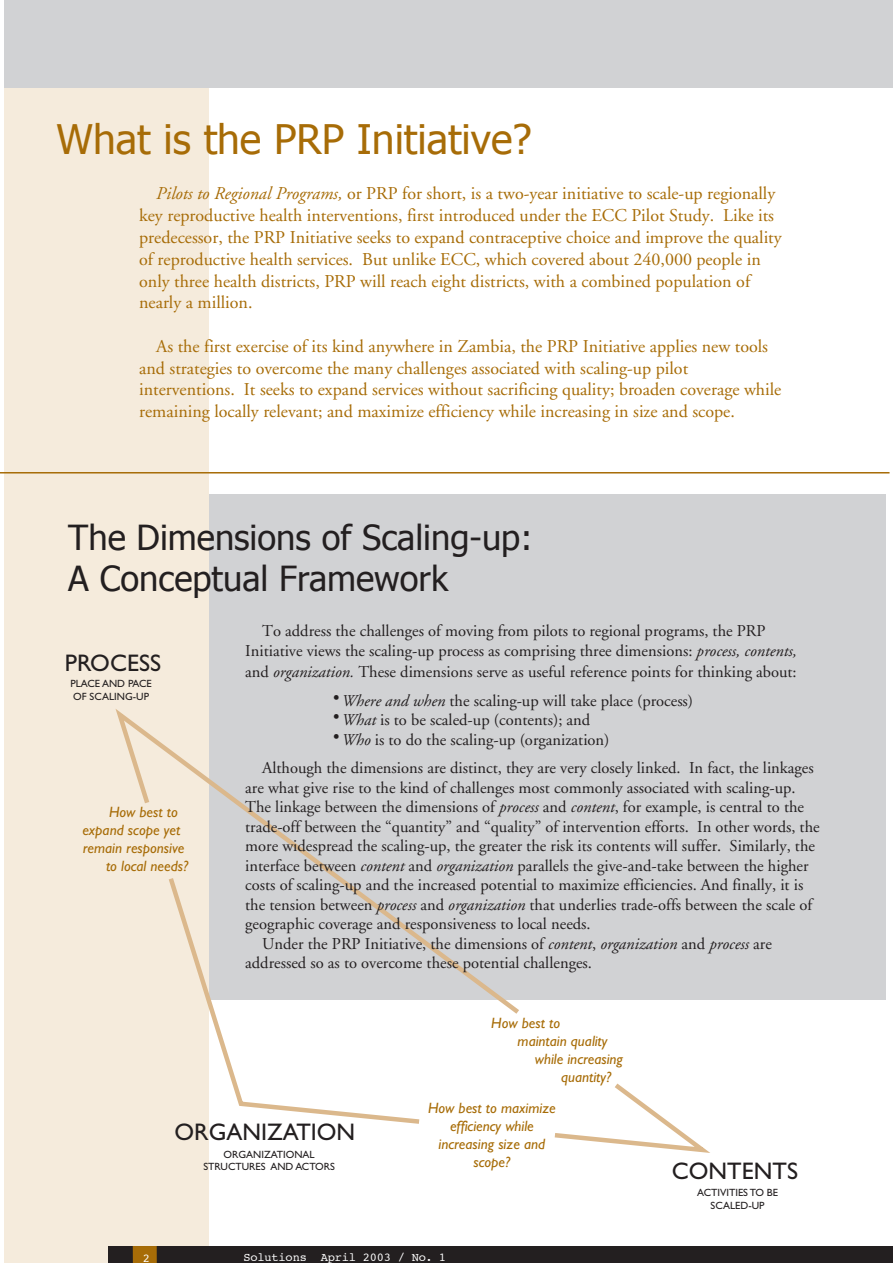
<style>
.page{position:relative;width:893px;height:1263px;background:#fff}
.page>*{position:absolute;margin:0;border:0;box-sizing:border-box;transform-origin:0 0}
.t1{font:42px "Adobe Garamond";color:#231f20}
.t2{font:40.65px "Tahoma";color:#a76c07}
.t3{font:34.5px/41.2px "Tahoma";color:#231f20}
.t4{font:24px "Gill Sans";color:#231f20}
.t5{font:18px/21.8px "Adobe Garamond";color:#a76c07}
.t6{font:16.5px/19.5px "Adobe Garamond";color:#231f20}
.t7{font:italic 15px/18px "Gill Sans";color:#a76c07;text-align:center}
.t8{font:12px "Courier";letter-spacing:-.015em;color:#fff}
.t9{font:10.5px/12.8px "Gill Sans";color:#231f20;text-align:center}
.s1{font-style:italic}
</style>
<div class="page">
<div style="left:201px;top:494px;width:685px;height:506px;background:#d1d2d4"></div>
<div style="left:4px;top:81px;width:205px;height:1182px;background:#f5ebdc"></div>
<div style="left:4px;top:0;width:889px;height:88px;background:#d1d2d4"></div>
<div style="left:108px;top:1246px;width:785px;height:17px;background:#231f20"></div>
<hr style="left:0;top:472px;width:889px;height:1px;background:#a76c07">
<div style="left:133px;top:1246px;width:24px;height:17px;background:#a76c07"></div>
<svg style="left:115px;top:709px;width:595px;height:444px"></svg>
<p class="t2" style="left:57px;top:113px;width:477px">What is the PRP Initiative?</p>
<p class="t5" style="left:139px;top:183px;width:644px;text-indent:17px"><span class="s1">Pilots to Regional Programs,</span> or PRP for short, is a two-year initiative to scale-up regionally key reproductive health interventions, first introduced under the ECC Pilot Study. Like its predecessor, the PRP Initiative seeks to expand contraceptive choice and improve the quality of reproductive health services. But unlike ECC, which covered about 240,000 people in only three health districts, PRP will reach eight districts, with a combined population of nearly a million.</p>
<p class="t5" style="left:139px;top:336px;width:644px;text-indent:17px">As the first exercise of its kind anywhere in Zambia, the PRP Initiative applies new tools and strategies to overcome the many challenges associated with scaling-up pilot interventions. It seeks to expand services without sacrificing quality; broaden coverage while remaining locally relevant; and maximize efficiency while increasing in size and scope.</p>
<p class="t3" style="left:68px;top:516px;width:466px">The Dimensions of Scaling-up:<br>A Conceptual Framework</p>
<p class="t4" style="left:65px;top:649px;width:98px">PROCESS</p>
<p class="t9" style="left:70px;top:677px;width:83px;text-align:left">PLACE AND PACE<br>OF SCALING-UP</p>
<p class="t7" style="left:109px;top:803px;width:70px">How best to</p>
<p class="t7" style="left:82px;top:821px;width:99px">expand scope yet</p>
<p class="t7" style="left:83px;top:839px;width:103px">remain responsive</p>
<p class="t7" style="left:106px;top:857px;width:84px">to local needs?</p>
<p class="t6" style="left:245px;top:621px;width:553px;text-indent:17px">To address the challenges of moving from pilots to regional programs, the PRP<br>Initiative views the scaling-up process as comprising three dimensions: <span class="s1">process, contents,</span></p>
<p class="t6" style="left:245px;top:663px;width:553px">and <span class="s1">organization.</span> These dimensions serve as useful reference points for thinking about:</p>
<p class="t1" style="left:331px;top:670px;width:12px">·</p>
<p class="t6" style="left:342px;top:691px;width:353px"><span class="s1">Where and when</span> the scaling-up will take place (process)</p>
<p class="t1" style="left:331px;top:690px;width:12px">·</p>
<p class="t6" style="left:342px;top:711px;width:250px"><span class="s1">What</span> is to be scaled-up (contents); and</p>
<p class="t1" style="left:331px;top:709px;width:12px">·</p>
<p class="t6" style="left:262px;top:726px;width:553px;line-height:28.5px;text-indent:79px"><span class="s1">Who</span> is to do the scaling-up (organization)<br>Although the dimensions are distinct, they are very closely linked. In fact, the linkages</p>
<p class="t6" style="left:245px;top:778px;width:552px">are what give rise to the kind of challenges most commonly associated with scaling-up.</p>
<p class="t6" style="left:245px;top:798px;width:560px">The linkage between the dimensions of <span class="s1">process</span> and <span class="s1">content</span>, for example, is central to the</p>
<p class="t6" style="left:245px;top:817px;width:576px">trade-off between the “quantity” and “quality” of intervention efforts. In other words, the</p>
<p class="t6" style="left:245px;top:837px;width:571px">more widespread the scaling-up, the greater the risk its contents will suffer. Similarly, the</p>
<p class="t6" style="left:245px;top:856px;width:565px">interface between <span class="s1">content</span> and <span class="s1">organization</span> parallels the give-and-take between the higher</p>
<p class="t6" style="left:245px;top:876px;width:560px">costs of scaling-up and the increased potential to maximize efficiencies. And finally, it is</p>
<p class="t6" style="left:245px;top:895px;width:568px">the tension between <span class="s1">process</span> and <span class="s1">organization</span> that underlies trade-offs between the scale of</p>
<p class="t6" style="left:245px;top:915px;width:347px">geographic coverage and responsiveness to local needs.</p>
<p class="t6" style="left:262px;top:934px;width:511px">Under the PRP Initiative, the dimensions of <span class="s1">content</span>, <span class="s1">organization</span> and <span class="s1">process</span> are</p>
<p class="t6" style="left:245px;top:954px;width:348px">addressed so as to overcome these potential challenges.</p>
<p class="t4" style="left:174px;top:1118px;width:182px">ORGANIZATION</p>
<p class="t9" style="left:203px;top:1148px;width:133px">ORGANIZATIONAL<br>STRUCTURES AND ACTORS</p>
<p class="t7" style="left:491px;top:1014px;width:70px">How best to</p>
<p class="t7" style="left:518px;top:1032px;width:91px">maintain quality</p>
<p class="t7" style="left:535px;top:1050px;width:90px">while increasing</p>
<p class="t7" style="left:561px;top:1068px;width:52px">quantity?</p>
<p class="t7" style="left:428px;top:1099px;width:129px">How best to maximize efficiency while increasing size and scope?</p>
<p class="t8" style="left:143px;top:1251px;width:9px">2</p>
<p class="t8" style="left:244px;top:1251px;width:204px">Solutions April 2003 / No. 1</p>
<p class="t4" style="left:672px;top:1157px;width:128px">CONTENTS</p>
<p class="t9" style="left:697px;top:1186px;width:82px">ACTIVITIES TO BE<br>SCALED-UP</p>
</div>
